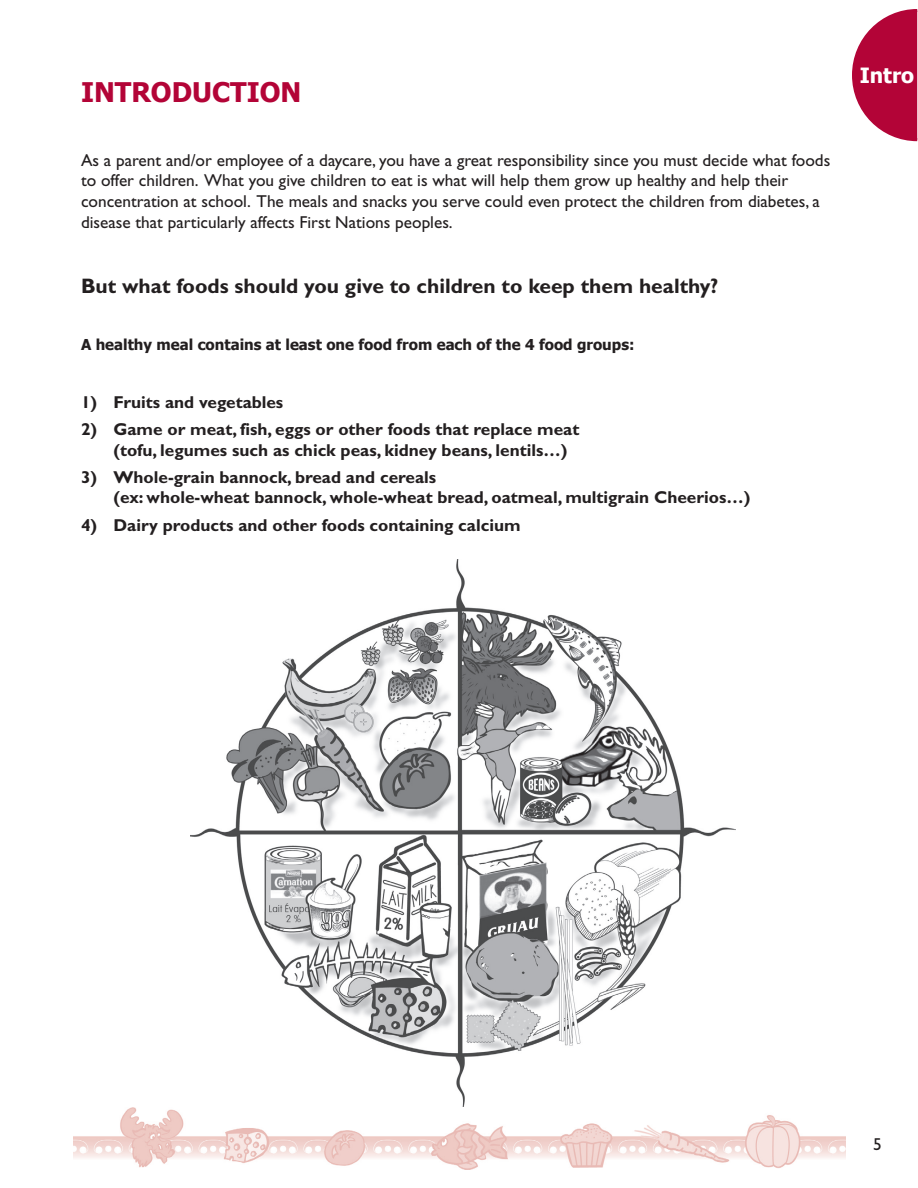
<style>
.page{position:relative;width:918px;height:1188px;background:#fff}
.page>*{position:absolute;margin:0;border:0;box-sizing:border-box;transform-origin:0 0}
.t1{font:700 27px "Tahoma";color:#b30437}
.t2{font:700 21px "Gill Sans";color:#231f20}
.t3{font:700 21px "Tahoma";color:#fff}
.t4{font:17.25px/20.7px "Gill Sans";color:#231f20}
.t5{font:700 17.25px/20.7px "Gill Sans";color:#231f20}
.t6{font:700 15px "Tahoma";color:#231f20}
</style>
<div class="page">
<img style="left:74px;top:1107px;width:772px;height:62px">
<img style="left:190px;top:560px;width:545px;height:547px">
<svg style="left:852px;top:9px;width:66px;height:133px"></svg>
<h1 class="t1" style="left:81px;top:75px;width:222px">INTRODUCTION</h1>
<p class="t4" style="left:81px;top:149px;width:751px">As a parent and/or employee of a daycare, you have a great responsibility since you must decide what foods to offer children. What you give children to eat is what will help them grow up healthy and help their concentration at school. The meals and snacks you serve could even protect the children from diabetes, a disease that particularly affects First Nations peoples.</p>
<p class="t2" style="left:81px;top:273px;width:639px">But what foods should you give to children to keep them healthy?</p>
<p class="t6" style="left:81px;top:335px;width:555px">A healthy meal contains at least one food from each of the 4 food groups:</p>
<p class="t5" style="left:81px;top:391px;width:204px">1) Fruits and vegetables</p>
<p class="t5" style="left:113px;top:419px;width:468px;text-indent:-32px">2) Game or meat, fish, eggs or other foods that replace meat (tofu, legumes such as chick peas, kidney beans, lentils…)</p>
<p class="t5" style="left:113px;top:467px;width:638px;text-indent:-32px">3) Whole-grain bannock, bread and cereals<br>(ex: whole-wheat bannock, whole-wheat bread, oatmeal, multigrain Cheerios…)</p>
<p class="t5" style="left:81px;top:514px;width:441px">4) Dairy products and other foods containing calcium</p>
<p class="t3" style="left:860px;top:62px;width:56px">Intro</p>
</div>
